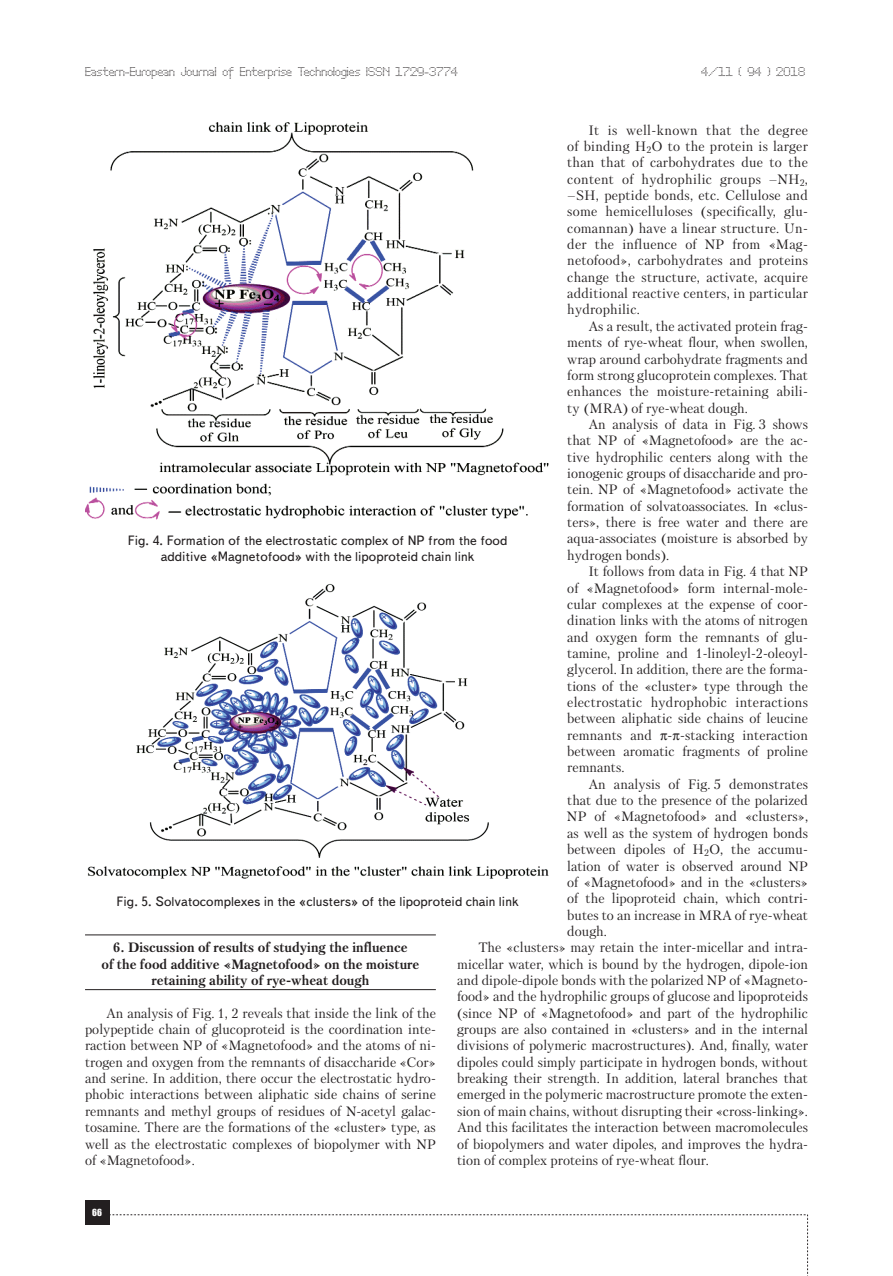
<style>
.page{position:relative;width:893px;height:1276px;background:#fff}
.page>*{position:absolute;margin:0;border:0;box-sizing:border-box;transform-origin:0 0}
.t1{font:13.5px/16.4px "Petersburg C";color:#231f20;text-align:justify}
.t2{font:13.5px/16.2px "Text Book C";color:#231f20;text-align:center}
.t3{font:700 13.5px/16.4px "Petersburg C";color:#231f20;text-align:center}
.t4{font:12px "Perfo C";letter-spacing:.015em;color:#231f20}
.t5{font:9px "Impact";color:#fff}
</style>
<div class="page">
<div style="left:85px;top:1200px;width:24px;height:24px;background:#231f20"></div>
<svg style="left:109px;top:1214px;width:699px;height:62px"></svg>
<hr style="left:85px;top:934px;width:351px;height:1px;background:#231f20">
<hr style="left:85px;top:989px;width:351px;height:1px;background:#231f20">
<img style="left:85px;top:122px;width:464px;height:398px">
<img style="left:87px;top:584px;width:462px;height:295px">
<p class="t4" style="left:85px;top:65px;width:374px">Eastern-European Journal of Enterprise Technologies ISSN 1729-3774</p>
<p class="t4" style="left:701px;top:65px;width:105px">4/11 ( 94 ) 2018</p>
<p class="t1" style="left:567px;top:122px;width:242px;text-indent:21px">It is well-known that the degree of binding H<sub>2</sub>O to the protein is larger than that of carbohydrates due to the content of hydrophilic groups –NH<sub>2</sub>, –SH, peptide bonds, etc. Cellulose and some hemicelluloses (specifically, glu&shy;comannan) have a linear structure. Un&shy;der the influence of NP from «Mag&shy;netofood», carbohydrates and proteins change the structure, activate, acquire additional reactive centers, in particular hydrophilic.</p>
<p class="t1" style="left:567px;top:318px;width:242px;text-indent:21px">As a result, the activated protein frag&shy;ments of rye-wheat flour, when swollen, wrap around carbohydrate fragments and form strong glucoprotein complexes. That enhances the moisture-retaining abili&shy;ty (MRA) of rye-wheat dough.</p>
<p class="t1" style="left:567px;top:416px;width:242px;text-indent:21px">An analysis of data in Fig. 3 shows that NP of «Magnetofood» are the ac&shy;tive hydrophilic centers along with the ionogenic groups of disaccharide and pro&shy;tein. NP of «Magnetofood» activate the formation of solvatoassociates. In «clus&shy;ters», there is free water and there are aqua-associates (moisture is absorbed by hydrogen bonds).</p>
<p class="t1" style="left:567px;top:563px;width:242px;text-indent:21px">It follows from data in Fig. 4 that NP of «Magnetofood» form internal-mole&shy;cular complexes at the expense of coor&shy;dination links with the atoms of nitrogen and oxygen form the remnants of glu&shy;tamine, proline and 1-linoleyl-2-oleoyl&shy;glycerol. In addition, there are the forma&shy;tions of the «cluster» type through the electrostatic hydrophobic interactions between aliphatic side chains of leucine remnants and - -stacking interaction between aromatic fragments of proline remnants.</p>
<p class="t1" style="left:588px;top:775px;width:221px">An analysis of Fig. 5 demonstrates</p>
<p class="t1" style="left:567px;top:792px;width:242px">that due to the presence of the polarized</p>
<p class="t1" style="left:567px;top:808px;width:242px">NP of «Magnetofood» and «clusters»,</p>
<p class="t1" style="left:567px;top:824px;width:242px">as well as the system of hydrogen bonds</p>
<p class="t1" style="left:567px;top:841px;width:242px">between dipoles of H<sub>2</sub>O, the accumu-</p>
<p class="t1" style="left:567px;top:857px;width:242px">lation of water is observed around NP</p>
<p class="t1" style="left:567px;top:874px;width:242px">of «Magnetofood» and in the «clusters»</p>
<p class="t1" style="left:567px;top:890px;width:241px">of the lipoproteid chain, which contri-</p>
<p class="t1" style="left:567px;top:906px;width:242px">butes to an increase in MRA of rye-wheat</p>
<p class="t1" style="left:567px;top:923px;width:41px">dough.</p>
<p class="t1" style="left:478px;top:939px;width:331px">The «clusters» may retain the inter-micellar and intra-</p>
<p class="t1" style="left:457px;top:955px;width:352px">micellar water, which is bound by the hydrogen, dipole-ion</p>
<p class="t1" style="left:457px;top:972px;width:352px">and dipole-dipole bonds with the polarized NP of «Magneto-</p>
<p class="t1" style="left:457px;top:988px;width:352px">food» and the hydrophilic groups of glucose and lipoproteids</p>
<p class="t1" style="left:457px;top:1004px;width:352px">(since NP of «Magnetofood» and part of the hydrophilic</p>
<p class="t1" style="left:457px;top:1021px;width:352px">groups are also contained in «clusters» and in the internal</p>
<p class="t1" style="left:457px;top:1037px;width:352px">divisions of polymeric macrostructures). And, finally, water</p>
<p class="t1" style="left:457px;top:1053px;width:352px">dipoles could simply participate in hydrogen bonds, without</p>
<p class="t1" style="left:457px;top:1070px;width:352px">breaking their strength. In addition, lateral branches that</p>
<p class="t1" style="left:457px;top:1086px;width:352px">emerged in the polymeric macrostructure promote the exten-</p>
<p class="t1" style="left:457px;top:1102px;width:352px">sion of main chains, without disrupting their «cross-linking».</p>
<p class="t1" style="left:457px;top:1119px;width:352px">And this facilitates the interaction between macromolecules</p>
<p class="t1" style="left:457px;top:1135px;width:352px">of biopolymers and water dipoles, and improves the hydra-</p>
<p class="t1" style="left:457px;top:1151px;width:253px">tion of complex proteins of rye-wheat flour.</p>
<p class="t2" style="left:128px;top:532px;width:381px">Fig. 4. Formation of the electrostatic complex of NP from the food additive «Magnetofood» with the lipoproteid chain link</p>
<p class="t2" style="left:117px;top:893px;width:404px">Fig. 5. Solvatocomplexes in the «clusters» of the lipoproteid chain link</p>
<p class="t3" style="left:101px;top:939px;width:319px">6. Discussion of results of studying the influence<br>of the food additive «Magnetofood» on the moisture retaining ability of rye-wheat dough</p>
<p class="t1" style="left:85px;top:1004px;width:352px;text-align:left;text-indent:21px">An analysis of Fig. 1, 2 reveals that inside the link of the polypeptide chain of glucoproteid is the coordination inte&shy;raction between NP of «Magnetofood» and the atoms of ni&shy;trogen and oxygen from the remnants of disaccharide «Cor» and serine. In addition, there occur the electrostatic hydro&shy;phobic interactions between aliphatic side chains of serine remnants and methyl groups of residues of N-acetyl galac&shy;tosamine. There are the formations of the «cluster» type, as well as the electrostatic complexes of biopolymer with NP of «Magnetofood».</p>
<p class="t5" style="left:92px;top:1205px;width:11px">66</p>
</div>
